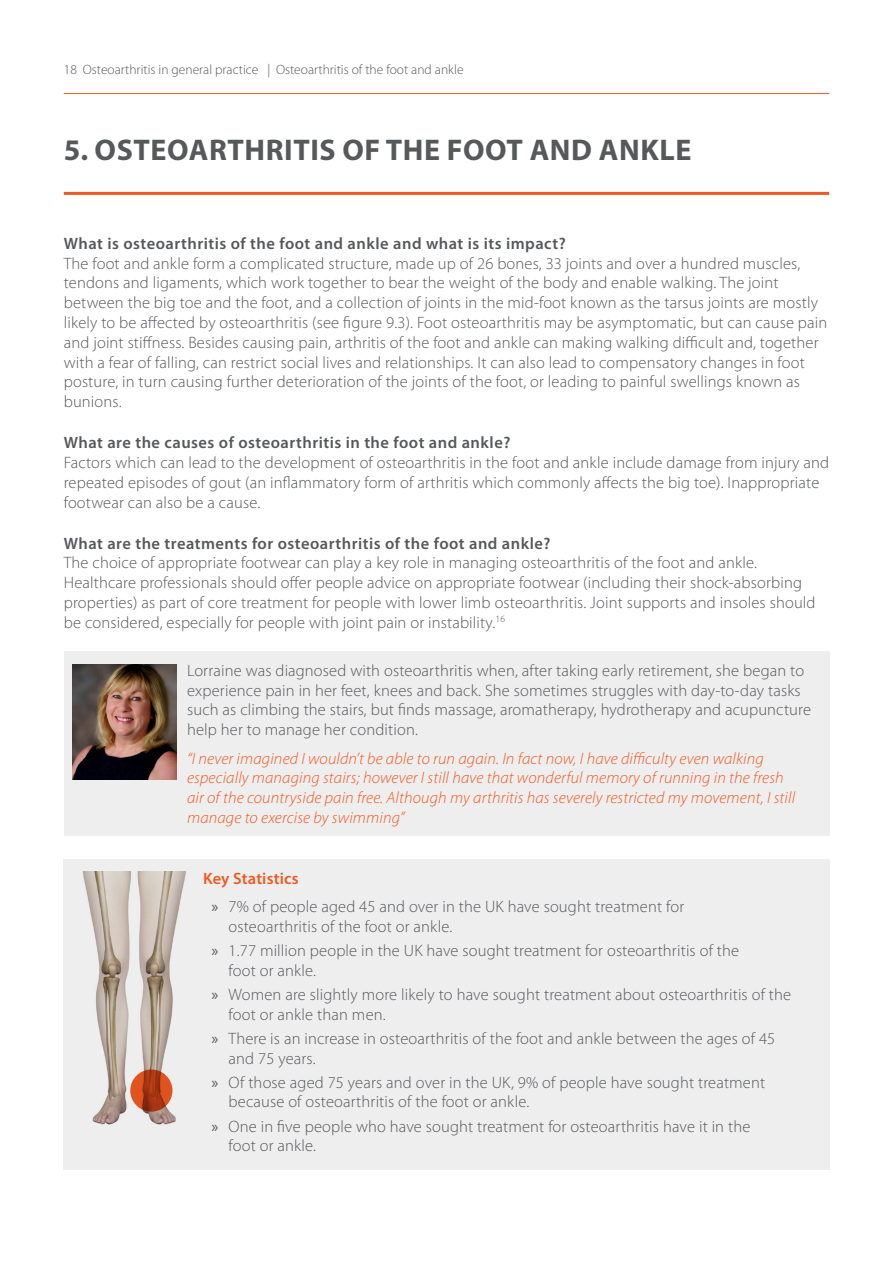
<style>
.page{position:relative;width:893px;height:1263px;background:#fff}
.page>*{position:absolute;margin:0;border:0;box-sizing:border-box;transform-origin:0 0}
.Section_Heading{font:700 30px "Myriad Pro";letter-spacing:.02em;color:#57585a}
.Body{font:300 16.5px/19.8px "Myriad Pro";letter-spacing:.01em;color:#57585a}
.t1{font:italic 300 16.5px/19.8px "Myriad Pro";letter-spacing:.01em;color:#f15921}
.sub_heading{font:600 16.5px "Myriad Pro";letter-spacing:.03em;color:#57585a}
.t2{font:300 13.5px "Myriad Pro";color:#57585a}
.s1{font-weight:600;color:#f15921}
.s2{font-weight:400}
</style>
<div class="page">
<hr style="left:64px;top:93px;width:765px;height:1px;background:#f15921">
<hr style="left:64px;top:192px;width:765px;height:3px;background:#f15921">
<div style="left:64px;top:651px;width:766px;height:185px;background:#eeeeef"></div>
<img style="left:73px;top:664px;width:104px;height:116px">
<div style="left:64px;top:859px;width:766px;height:311px;background:#eeeeef"></div>
<img style="left:82px;top:871px;width:104px;height:254px">
<svg style="left:130px;top:1069px;width:42px;height:42px"></svg>
<p class="t2" style="left:64px;top:61px;width:401px">18 Osteoarthritis in general practice | Osteoarthritis of the foot and ankle</p>
<p class="Section_Heading" style="left:64px;top:133px;width:629px">5. OSTEOARTHRITIS OF THE FOOT AND ANKLE</p>
<p class="sub_heading" style="left:64px;top:233px;width:503px">What is osteoarthritis of the foot and ankle and what is its impact?</p>
<p class="Body" style="left:64px;top:253px;width:765px">The foot and ankle form a complicated structure, made up of 26 bones, 33 joints and over a hundred muscles, tendons and ligaments, which work together to bear the weight of the body and enable walking. The joint between the big toe and the foot, and a collection of joints in the mid-foot known as the tarsus joints are mostly likely to be affected by osteoarthritis (see figure 9.3). Foot osteoarthritis may be asymptomatic, but can cause pain and joint stiffness. Besides causing pain, arthritis of the foot and ankle can making walking difficult and, together with a fear of falling, can restrict social lives and relationships. It can also lead to compensatory changes in foot posture, in turn causing further deterioration of the joints of the foot, or leading to painful swellings known as bunions.</p>
<p class="sub_heading" style="left:64px;top:432px;width:448px">What are the causes of osteoarthritis in the foot and ankle?</p>
<p class="Body" style="left:64px;top:452px;width:767px">Factors which can lead to the development of osteoarthritis in the foot and ankle include damage from injury and repeated episodes of gout (an inflammatory form of arthritis which commonly affects the big toe). Inappropriate footwear can also be a cause.</p>
<p class="sub_heading" style="left:64px;top:533px;width:488px">What are the treatments for osteoarthritis of the foot and ankle?</p>
<p class="Body" style="left:64px;top:553px;width:753px">The choice of appropriate footwear can play a key role in managing osteoarthritis of the foot and ankle.<br>Healthcare professionals should offer people advice on appropriate footwear (including their shock-absorbing properties) as part of core treatment for people with lower limb osteoarthritis. Joint supports and insoles should be considered, especially for people with joint pain or instability.<sup>16</sup></p>
<p class="Body" style="left:187px;top:660px;width:625px">Lorraine was diagnosed with osteoarthritis when, after taking early retirement, she began to experience pain in her feet, knees and back. She sometimes struggles with day-to-day tasks such as climbing the stairs, but finds massage, aromatherapy, hydrotherapy and acupuncture help her to manage her condition.</p>
<p class="t1" style="left:187px;top:748px;width:609px">“I never imagined I wouldn’t be able to run again. In fact now, I have difficulty even walking especially managing stairs; however I still have that wonderful memory of running in the fresh air of the countryside pain free. Although my arthritis has severely restricted my movement, I still manage to exercise by swimming”</p>
<p class="Body" style="left:212px;top:864px;width:474px;line-height:28.3px;text-indent:-8px"><span class="s1">Key Statistics<br></span><span class="s2">»</span> 7% of people aged 45 and over in the UK have sought treatment for</p>
<p class="Body" style="left:212px;top:914px;width:529px;line-height:24px;text-indent:17px">osteoarthritis of the foot or ankle.<br><span class="s2">»</span> 1.77 million people in the UK have sought treatment for osteoarthritis of the</p>
<p class="Body" style="left:212px;top:958px;width:581px;line-height:24px;text-indent:17px">foot or ankle.<br><span class="s2">»</span> Women are slightly more likely to have sought treatment about osteoarthritis of the</p>
<p class="Body" style="left:212px;top:1002px;width:565px;line-height:24px;text-indent:17px">foot or ankle than men.<br><span class="s2">»</span> There is an increase in osteoarthritis of the foot and ankle between the ages of 45</p>
<p class="Body" style="left:212px;top:1046px;width:555px;line-height:24px;text-indent:17px">and 75 years.<br><span class="s2">»</span> Of those aged 75 years and over in the UK, 9% of people have sought treatment</p>
<p class="Body" style="left:212px;top:1090px;width:540px;line-height:24px;text-indent:17px">because of osteoarthritis of the foot or ankle.<br><span class="s2">»</span> One in five people who have sought treatment for osteoarthritis have it in the</p>
<p class="Body" style="left:229px;top:1136px;width:89px">foot or ankle.</p>
</div>
